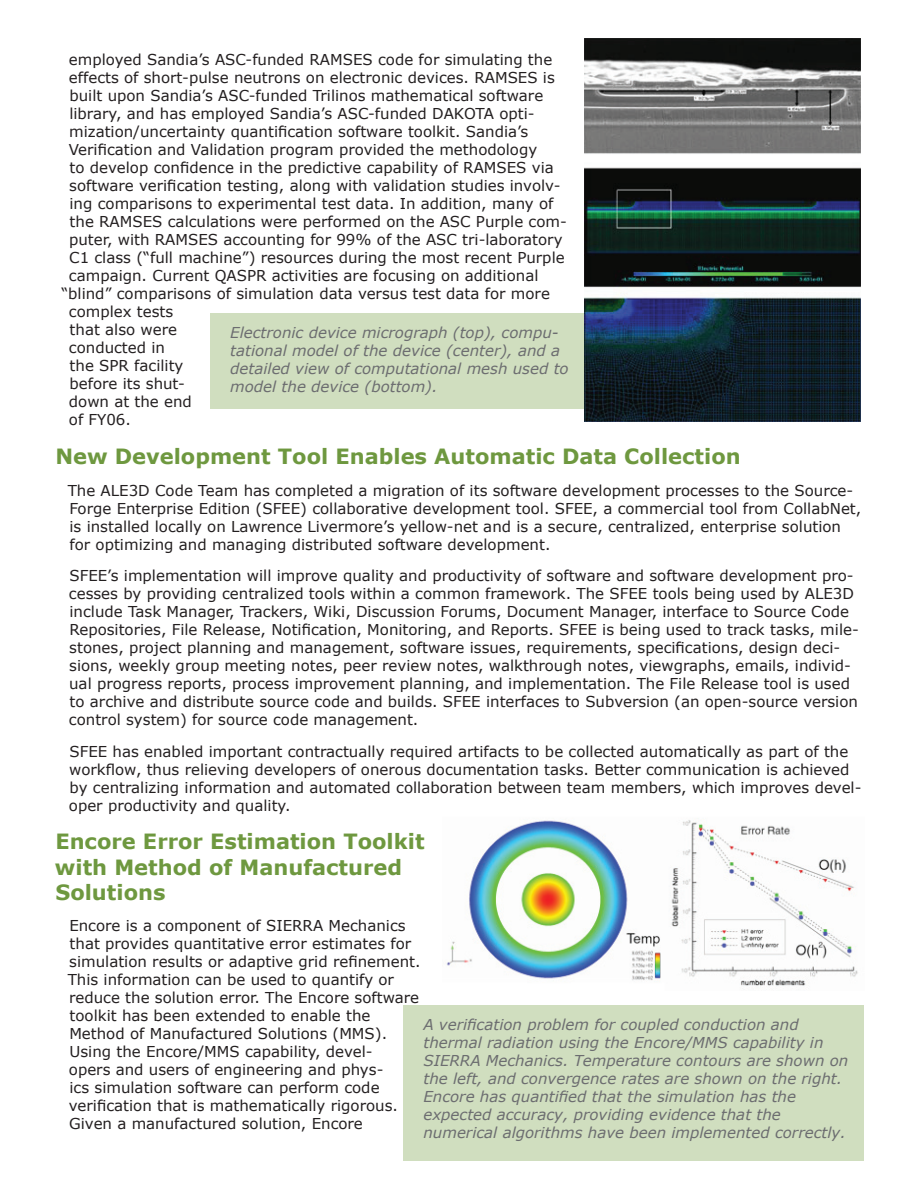
<style>
.page{position:relative;width:918px;height:1188px;background:#fff}
.page>*{position:absolute;margin:0;border:0;box-sizing:border-box;transform-origin:0 0}
.t1{font:700 21px/25.2px "Verdana";color:#6e983f}
.t2{font:15px/18px "Verdana";color:#231f20}
.t3{font:italic 15px/18px "Verdana";color:#6c6d70}
</style>
<div class="page">
<div style="left:210px;top:314px;width:394px;height:95px;background:#d0debf"></div>
<img style="left:585px;top:39px;width:276px;height:382px">
<div style="left:403px;top:1005px;width:461px;height:156px;background:#d0debf"></div>
<img style="left:446px;top:818px;width:412px;height:168px">
<p class="t2" style="left:69px;top:51px;width:485px">employed Sandia’s ASC-funded RAMSES code for simulating the</p>
<p class="t2" style="left:69px;top:69px;width:487px">effects of short-pulse neutrons on electronic devices. RAMSES is</p>
<p class="t2" style="left:69px;top:87px;width:475px">built upon Sandia’s ASC-funded Trilinos mathematical software</p>
<p class="t2" style="left:69px;top:105px;width:467px">library, and has employed Sandia’s ASC-funded DAKOTA opti-</p>
<p class="t2" style="left:69px;top:123px;width:461px">mization/uncertainty quantification software toolkit. Sandia’s</p>
<p class="t2" style="left:69px;top:141px;width:470px">Verification and Validation program provided the methodology</p>
<p class="t2" style="left:70px;top:159px;width:486px">to develop confidence in the predictive capability of RAMSES via</p>
<p class="t2" style="left:69px;top:177px;width:493px">software verification testing, along with validation studies involv-</p>
<p class="t2" style="left:70px;top:195px;width:485px">ing comparisons to experimental test data. In addition, many of</p>
<p class="t2" style="left:70px;top:213px;width:499px">the RAMSES calculations were performed on the ASC Purple com-</p>
<p class="t2" style="left:69px;top:231px;width:495px">puter, with RAMSES accounting for 99% of the ASC tri-laboratory</p>
<p class="t2" style="left:69px;top:249px;width:497px">C1 class (“full machine”) resources during the most recent Purple</p>
<p class="t2" style="left:69px;top:267px;width:471px">campaign. Current QASPR activities are focusing on additional</p>
<p class="t2" style="left:61px;top:285px;width:490px">“blind” comparisons of simulation data versus test data for more</p>
<p class="t2" style="left:69px;top:303px;width:106px">complex tests</p>
<p class="t2" style="left:70px;top:321px;width:109px">that also were</p>
<p class="t2" style="left:69px;top:339px;width:98px">conducted in</p>
<p class="t2" style="left:70px;top:357px;width:115px">the SPR facility</p>
<p class="t2" style="left:69px;top:375px;width:117px">before its shut-</p>
<p class="t2" style="left:69px;top:393px;width:125px">down at the end</p>
<p class="t2" style="left:69px;top:411px;width:64px">of FY06.</p>
<h1 class="t1" style="left:55px;top:443px;width:687px">New Development Tool Enables Automatic Data Collection</h1>
<p class="t2" style="left:68px;top:481px;width:795px">The ALE3D Code Team has completed a migration of its software development processes to the Source-Forge Enterprise Edition (SFEE) collaborative development tool. SFEE, a commercial tool from CollabNet, is installed locally on Lawrence Livermore’s yellow-net and is a secure, centralized, enterprise solution for optimizing and managing distributed software development.</p>
<p class="t2" style="left:69px;top:566px;width:791px">SFEE’s implementation will improve quality and productivity of software and software development pro&shy;cesses by providing centralized tools within a common framework. The SFEE tools being used by ALE3D include Task Manager, Trackers, Wiki, Discussion Forums, Document Manager, interface to Source Code Repositories, File Release, Notification, Monitoring, and Reports. SFEE is being used to track tasks, mile&shy;stones, project planning and management, software issues, requirements, specifications, design deci&shy;sions, weekly group meeting notes, peer review notes, walkthrough notes, viewgraphs, emails, individ&shy;ual progress reports, process improvement planning, and implementation. The File Release tool is used to archive and distribute source code and builds. SFEE interfaces to Subversion (an open-source version control system) for source code management.</p>
<p class="t2" style="left:69px;top:742px;width:794px">SFEE has enabled important contractually required artifacts to be collected automatically as part of the workflow, thus relieving developers of onerous documentation tasks. Better communication is achieved by centralizing information and automated collaboration between team members, which improves devel&shy;oper productivity and quality.</p>
<h1 class="t1" style="left:55px;top:828px;width:371px">Encore Error Estimation Toolkit with Method of Manufactured<br>Solutions</h1>
<p class="t2" style="left:68px;top:916px;width:354px">Encore is a component of SIERRA Mechanics that provides quantitative error estimates for simulation results or adaptive grid refinement.<br>This information can be used to quantify or reduce the solution error. The Encore software toolkit has been extended to enable the Method of Manufactured Solutions (MMS).<br>Using the Encore/MMS capability, devel-<br>opers and users of engineering and phys-<br>ics simulation software can perform code verification that is mathematically rigorous.<br>Given a manufactured solution, Encore</p>
<p class="t3" style="left:230px;top:324px;width:340px">Electronic device micrograph (top), compu&shy;tational model of the device (center), and a detailed view of computational mesh used to model the device (bottom).</p>
<p class="t3" style="left:423px;top:1015px;width:426px">A verification problem for coupled conduction and thermal radiation using the Encore/MMS capability in SIERRA Mechanics. Temperature contours are shown on the left, and convergence rates are shown on the right.<br>Encore has quantified that the simulation has the expected accuracy, providing evidence that the numerical algorithms have been implemented correctly.</p>
</div>
